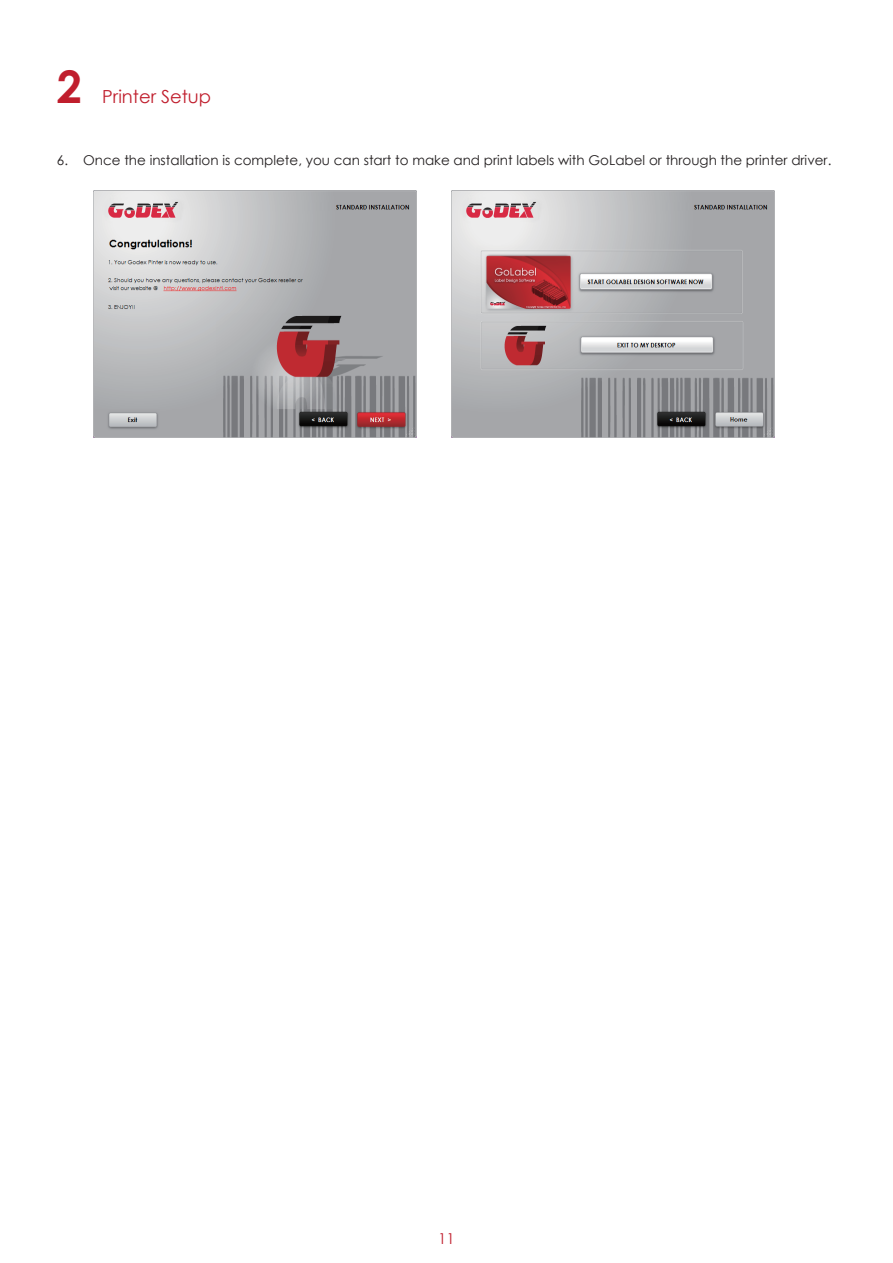
<style>
.page{position:relative;width:893px;height:1263px;background:#fff}
.page>*{position:absolute;margin:0;border:0;box-sizing:border-box;transform-origin:0 0}
.t1{font:700 45px "Century Gothic";color:#c01e2d}
.t2{font:18px "Century Gothic";color:#c01e2d}
.t3{font:15px "Century Gothic";color:#c01e2d}
.t4{font:13.5px "Century Gothic";color:#231f20}
</style>
<div class="page">
<img style="left:93px;top:191px;width:324px;height:246px">
<img style="left:451px;top:191px;width:324px;height:246px">
<h1 class="t1" style="left:57px;top:52px;width:27px">2</h1>
<h2 class="t2" style="left:102px;top:84px;width:110px">Printer Setup</h2>
<p class="t4" style="left:57px;top:151px;width:776px">6. Once the installation is complete, you can start to make and print labels with GoLabel or through the printer driver.</p>
<p class="t3" style="left:438px;top:1228px;width:18px">11</p>
</div>
